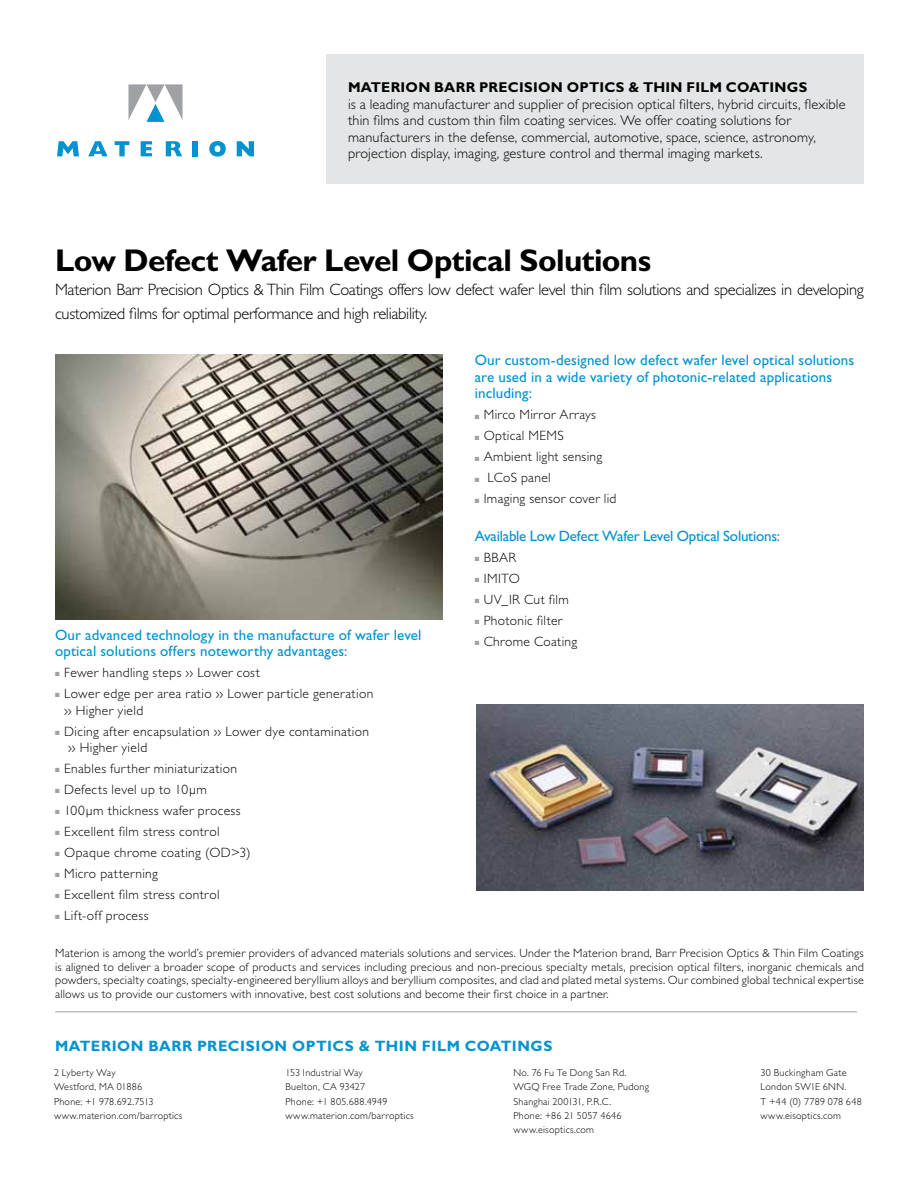
<style>
.page{position:relative;width:918px;height:1188px;background:#fff}
.page>*{position:absolute;margin:0;border:0;box-sizing:border-box;transform-origin:0 0}
.t1{font:700 31.5px "Gill Sans Std";letter-spacing:-.02em;color:#000}
.t2{font:300 16.5px/24px "Gill Sans Std";letter-spacing:-.02em;color:#000}
.t3{font:15px/16.5px "Gill Sans Std";letter-spacing:.005em;color:#0093d0}
.t4{font:15px "Gill Sans Std";letter-spacing:-.015em;color:#0093d0}
.t5{font:700 15px "Gill Sans Std";letter-spacing:.025em;color:#0093d0}
.t6{font:300 14.25px/16.5px "Gill Sans Std";letter-spacing:.01em;color:#000}
.t7{font:700 14.25px "Gill Sans Std";letter-spacing:.005em;color:#000}
.t8{font:300 13.5px/16.5px "Gill Sans Std";letter-spacing:.03em;color:#000}
.t9{font:300 12px/13.5px "Gill Sans Std";letter-spacing:.02em;color:#000;text-align:justify}
.t10{font:300 10.2px/14.2px "Gill Sans Std";letter-spacing:.025em;color:#000}
.s1{color:#9fa1a4}
</style>
<div class="page">
<div style="left:326px;top:54px;width:538px;height:130px;background:#e4e5e6"></div>
<svg style="left:128px;top:84px;width:55px;height:38px"></svg>
<svg style="left:57px;top:141px;width:22px;height:15px"></svg>
<svg style="left:88px;top:141px;width:20px;height:15px"></svg>
<svg style="left:115px;top:141px;width:14px;height:15px"></svg>
<svg style="left:141px;top:141px;width:11px;height:15px"></svg>
<svg style="left:166px;top:141px;width:16px;height:15px"></svg>
<div style="left:193px;top:141px;width:5px;height:15px;background:#0093d0"></div>
<svg style="left:209px;top:141px;width:17px;height:16px"></svg>
<svg style="left:237px;top:141px;width:17px;height:15px"></svg>
<img style="left:55px;top:354px;width:388px;height:266px">
<img style="left:476px;top:705px;width:388px;height:186px">
<hr style="left:55px;top:1011px;width:802px;height:1px;background:#9fa1a4">
<p class="t7" style="left:348px;top:79px;width:24px">MATERION</p>
<p class="t7" style="left:434px;top:79px;width:22px">BARR</p>
<p class="t7" style="left:479px;top:79px;width:20px">PRECISION</p>
<p class="t7" style="left:567px;top:79px;width:23px">OPTICS</p>
<p class="t7" style="left:628px;top:79px;width:36px">&amp; THIN</p>
<p class="t7" style="left:687px;top:79px;width:18px">FILM</p>
<p class="t7" style="left:726px;top:79px;width:22px">COATINGS</p>
<p class="t6" style="left:348px;top:96px;width:499px">is a leading manufacturer and supplier of precision optical filters, hybrid circuits, flexible thin films and custom thin film coating services. We offer coating solutions for manufacturers in the defense, commercial, automotive, space, science, astronomy, projection display, imaging, gesture control and thermal imaging markets.</p>
<h1 class="t1" style="left:55px;top:242px;width:598px">LOW DEFECT WAFER LEVEL OPTICAL SOLUTIONS</h1>
<h2 class="t2" style="left:55px;top:278px;width:810px">Materion Barr Precision Optics &amp; Thin Film Coatings offers low defect wafer level thin film solutions and specializes in developing customized films for optimal performance and high reliability.</h2>
<p class="t3" style="left:55px;top:626px;width:368px">Our advanced technology in the manufacture of wafer level optical solutions offers noteworthy advantages:</p>
<p class="t8" style="left:55px;top:665px;width:206px"><span class="s1">■</span> Fewer handling steps ›› Lower cost</p>
<p class="t8" style="left:64px;top:686px;width:311px;text-indent:-9px"><span class="s1">■</span> Lower edge per area ratio ›› Lower particle generation ›› Higher yield</p>
<p class="t8" style="left:68px;top:723px;width:303px;text-indent:-13px"><span class="s1">■</span> Dicing after encapsulation ›› Lower dye contamination ›› Higher yield</p>
<p class="t8" style="left:55px;top:761px;width:184px"><span class="s1">■</span> Enables further miniaturization</p>
<p class="t8" style="left:55px;top:782px;width:153px"><span class="s1">■</span> Defects level up to 10µm</p>
<p class="t8" style="left:55px;top:803px;width:187px"><span class="s1">■</span> 100µm thickness wafer process</p>
<p class="t8" style="left:55px;top:824px;width:166px"><span class="s1">■</span> Excellent film stress control</p>
<p class="t8" style="left:55px;top:845px;width:197px"><span class="s1">■</span> Opaque chrome coating (OD&gt;3)</p>
<p class="t8" style="left:55px;top:866px;width:104px"><span class="s1">■</span> Micro patterning</p>
<p class="t8" style="left:55px;top:887px;width:166px"><span class="s1">■</span> Excellent film stress control</p>
<p class="t8" style="left:55px;top:908px;width:95px"><span class="s1">■</span> Lift-off process</p>
<p class="t3" style="left:475px;top:352px;width:381px">Our custom-designed low defect wafer level optical solutions are used in a wide variety of photonic-related applications including:</p>
<p class="t8" style="left:475px;top:407px;width:123px"><span class="s1">■</span> Mirco Mirror Arrays</p>
<p class="t8" style="left:475px;top:428px;width:90px"><span class="s1">■</span> Optical MEMS</p>
<p class="t8" style="left:475px;top:449px;width:129px"><span class="s1">■</span> Ambient light sensing</p>
<p class="t8" style="left:475px;top:470px;width:77px"><span class="s1">■</span> LCoS panel</p>
<p class="t8" style="left:475px;top:491px;width:143px"><span class="s1">■</span> Imaging sensor cover lid</p>
<p class="t4" style="left:475px;top:527px;width:307px">Available Low Defect Wafer Level Optical Solutions:</p>
<p class="t8" style="left:475px;top:549px;width:43px"><span class="s1">■</span> BBAR</p>
<p class="t8" style="left:475px;top:570px;width:47px"><span class="s1">■</span> IMITO</p>
<p class="t8" style="left:475px;top:591px;width:96px"><span class="s1">■</span> UV_IR Cut film</p>
<p class="t8" style="left:475px;top:612px;width:89px"><span class="s1">■</span> Photonic filter</p>
<p class="t8" style="left:475px;top:633px;width:104px"><span class="s1">■</span> Chrome Coating</p>
<p class="t9" style="left:55px;top:947px;width:810px">Materion is among the world’s premier providers of advanced materials solutions and services. Under the Materion brand, Barr Precision Optics &amp; Thin Film Coatings is aligned to deliver a broader scope of products and services including precious and non-precious specialty metals, precision optical filters, inorganic chemicals and powders, specialty coatings, specialty-engineered beryllium alloys and beryllium composites, and clad and plated metal systems. Our combined global technical expertise allows us to provide our customers with innovative, best cost solutions and become their first choice in a partner.</p>
<p class="t5" style="left:55px;top:1037px;width:12px">MATERION</p>
<p class="t5" style="left:148px;top:1037px;width:12px">BARR</p>
<p class="t5" style="left:197px;top:1037px;width:21px">PRECISION</p>
<p class="t5" style="left:292px;top:1037px;width:12px">OPTICS</p>
<p class="t5" style="left:359px;top:1037px;width:38px">&amp; THIN</p>
<p class="t5" style="left:422px;top:1037px;width:20px">FILM</p>
<p class="t5" style="left:465px;top:1037px;width:24px">COATINGS</p>
<p class="t10" style="left:54px;top:1066px;width:130px">2 Lyberty Way<br>Westford, MA 01886<br>Phone: +1 978.692.7513 www.materion.com/barroptics</p>
<p class="t10" style="left:285px;top:1066px;width:130px">153 Industrial Way<br>Buelton, CA 93427<br>Phone: +1 805.688.4949 www.materion.com/barroptics</p>
<p class="t10" style="left:513px;top:1066px;width:137px">No. 76 Fu Te Dong San Rd.<br>WGQ Free Trade Zone, Pudong<br>Shanghai 200131, P.R.C.<br>Phone: +86 21 5057 4646 www.eisoptics.com</p>
<p class="t10" style="left:761px;top:1066px;width:103px">30 Buckingham Gate<br>London SW1E 6NN.<br>T +44 (0) 7789 078 648 www.eisoptics.com</p>
</div>
